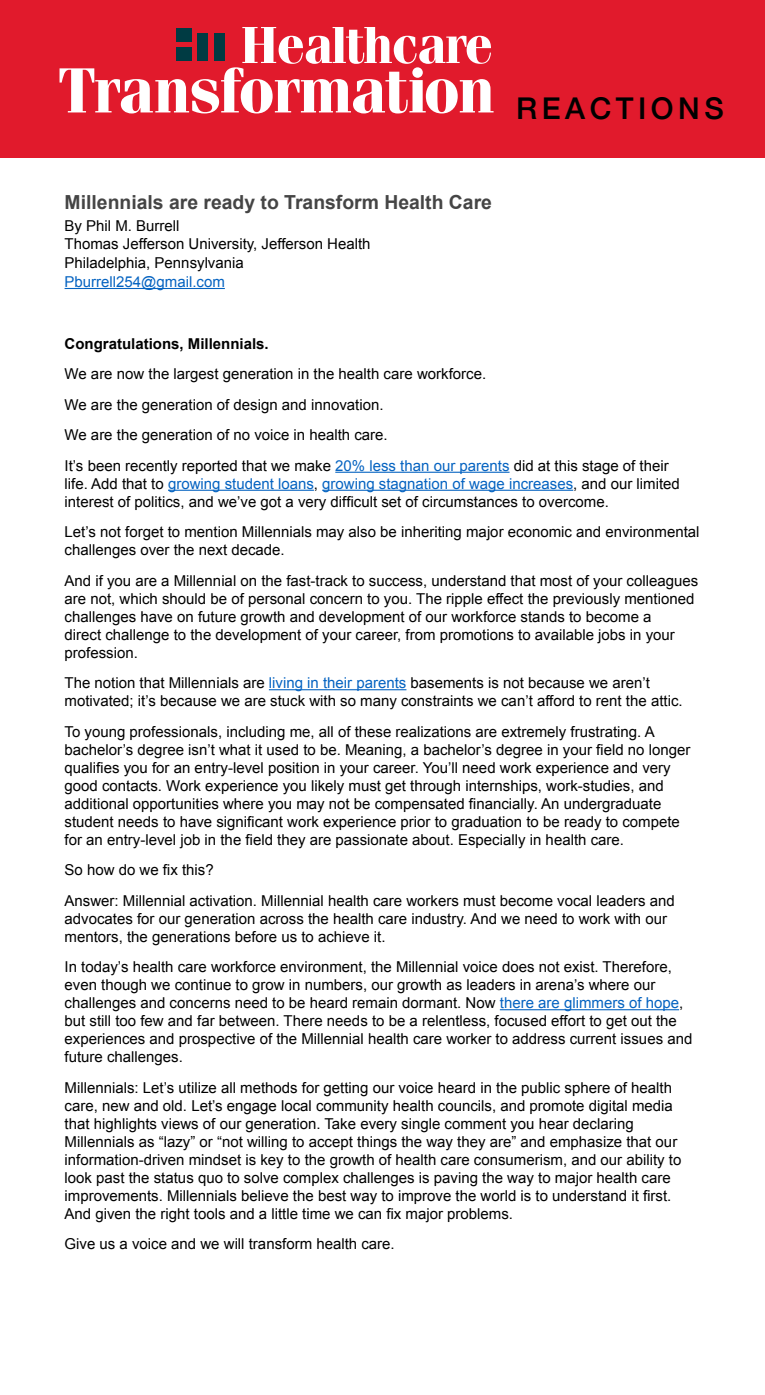
<style>
.page{position:relative;width:765px;height:1395px;background:#fff}
.page>*{position:absolute;margin:0;border:0;box-sizing:border-box;transform-origin:0 0}
.t1{font:700 63.75px "Fenice";letter-spacing:-.03em;color:#fff}
.t2{font:700 52.12px "Fenice";letter-spacing:-.03em;color:#fff}
.t3{font:700 19.38px "Arial";color:#454545}
.t4{font:15px/18px "Arial";color:#000}
.t5{font:700 15px "Arial";color:#000}
.t6{font:15px "Arial";color:#0563c1}
.s1{color:#0563c1}
</style>
<div class="page">
<div style="left:0;top:0;width:765px;height:157px;background:#e11a2c"></div>
<div style="left:176px;top:28px;width:15px;height:14px;background:#003b43"></div>
<div style="left:176px;top:47px;width:15px;height:14px;background:#003b43"></div>
<div style="left:197px;top:33px;width:11px;height:28px;background:#003b43"></div>
<div style="left:214px;top:33px;width:11px;height:28px;background:#003b43"></div>
<hr style="left:65px;top:288px;width:160px;height:1px;background:#0563c1">
<hr style="left:335px;top:472px;width:175px;height:1px;background:#0563c1">
<hr style="left:168px;top:490px;width:146px;height:1px;background:#0563c1">
<hr style="left:322px;top:490px;width:251px;height:1px;background:#0563c1">
<hr style="left:269px;top:689px;width:137px;height:1px;background:#0563c1">
<hr style="left:500px;top:1009px;width:179px;height:1px;background:#0563c1">
<h2 class="t2" style="left:241px;top:13px;width:254px">Healthcare</h2>
<h1 class="t1" style="left:59px;top:52px;width:667px">Transformation <sub>R</sub> <sub>E</sub> <sub>A</sub> <sub>C</sub> <sub>T</sub> <sub>I</sub> <sub>O</sub> <sub>N</sub> <sub>S</sub></h1>
<p class="t3" style="left:65px;top:190px;width:429px">Millennials are ready to Transform Health Care</p>
<p class="t4" style="left:65px;top:216px;width:307px;line-height:18.8px">By Phil M. Burrell<br>Thomas Jefferson University, Jefferson Health<br>Philadelphia, Pennsylvania</p>
<p class="t6" style="left:65px;top:272px;width:162px">Pburrell254@gmail.com</p>
<p class="t5" style="left:65px;top:333px;width:206px">Congratulations, Millennials.</p>
<p class="t4" style="left:65px;top:359px;width:606px;line-height:30.5px">We are now the largest generation in the health care workforce.<br>We are the generation of design and innovation.<br>We are the generation of no voice in health care.<br>It’s been recently reported that we make <span class="s1">20% less than our parents</span> did at this stage of their</p>
<p class="t4" style="left:65px;top:475px;width:617px">life. Add that to <span class="s1">growing student loans</span>, <span class="s1">growing stagnation of wage increases</span>, and our limited interest of politics, and we’ve got a very difficult set of circumstances to overcome.</p>
<p class="t4" style="left:65px;top:523px;width:636px">Let’s not forget to mention Millennials may also be inheriting major economic and environmental challenges over the next decade.</p>
<p class="t4" style="left:65px;top:572px;width:635px">And if you are a Millennial on the fast-track to success, understand that most of your colleagues are not, which should be of personal concern to you. The ripple effect the previously mentioned challenges have on future growth and development of our workforce stands to become a<br>direct challenge to the development of your career, from promotions to available jobs in your profession.</p>
<p class="t4" style="left:65px;top:674px;width:620px">The notion that Millennials are <span class="s1">living in their parents</span> basements is not because we aren’t motivated; it’s because we are stuck with so many constraints we can’t afford to rent the attic.</p>
<p class="t4" style="left:65px;top:723px;width:627px">To young professionals, including me, all of these realizations are extremely frustrating. A bachelor’s degree isn’t what it used to be. Meaning, a bachelor’s degree in your field no longer qualifies you for an entry-level position in your career. You’ll need work experience and very good contacts. Work experience you likely must get through internships, work-studies, and additional opportunities where you may not be compensated financially. An undergraduate student needs to have significant work experience prior to graduation to be ready to compete for an entry-level job in the field they are passionate about. Especially in health care.</p>
<p class="t4" style="left:65px;top:855px;width:612px;line-height:30.5px">So how do we fix this?<br>Answer: Millennial activation. Millennial health care workers must become vocal leaders and</p>
<p class="t4" style="left:65px;top:910px;width:604px">advocates for our generation across the health care industry. And we need to work with our mentors, the generations before us to achieve it.</p>
<p class="t4" style="left:65px;top:958px;width:629px">In today’s health care workforce environment, the Millennial voice does not exist. Therefore, even though we continue to grow in numbers, our growth as leaders in arena’s where our challenges and concerns need to be heard remain dormant. Now <span class="s1">there are glimmers of hope</span>, but still too few and far between. There needs to be a relentless, focused effort to get out the experiences and prospective of the Millennial health care worker to address current issues and future challenges.</p>
<p class="t4" style="left:65px;top:1078px;width:618px">Millennials: Let’s utilize all methods for getting our voice heard in the public sphere of health care, new and old. Let’s engage local community health councils, and promote digital media that highlights views of our generation. Take every single comment you hear declaring Millennials as “lazy” or “not willing to accept things the way they are” and emphasize that our information-driven mindset is key to the growth of health care consumerism, and our ability to look past the status quo to solve complex challenges is paving the way to major health care improvements. Millennials believe the best way to improve the world is to understand it first.<br>And given the right tools and a little time we can fix major problems.</p>
<p class="t4" style="left:65px;top:1235px;width:332px">Give us a voice and we will transform health care.</p>
</div>
